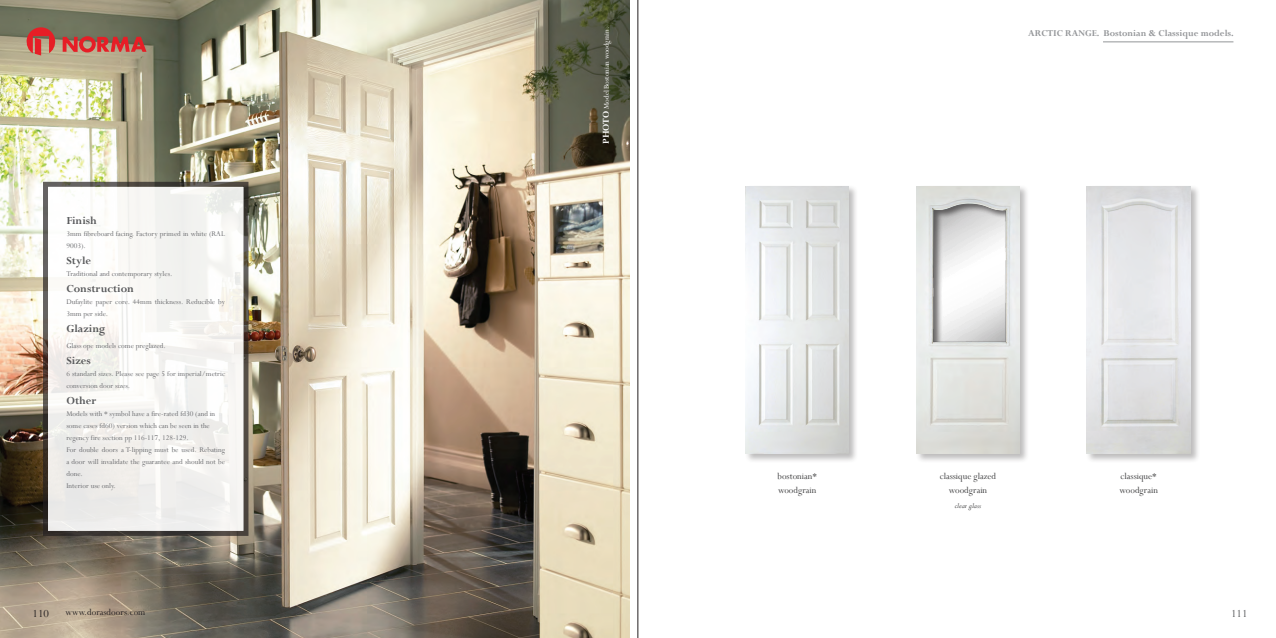
<style>
.page{position:relative;width:1276px;height:638px;background:#fff}
.page>*{position:absolute;margin:0;border:0;box-sizing:border-box;transform-origin:0 0}
.t1{font:700 12px "Perpetua";color:#57585a}
.t2{font:12px "Perpetua";color:#57585a}
.t3{font:12px "Perpetua";color:#231f20}
.t4{font:10px "Perpetua";color:#3e3e3f}
.t5{font:700 10px "Perpetua";color:#939598}
.t6{font:10px "Perpetua";color:#231f20}
.t7{font:8px/12px "Perpetua";color:#6c6d70}
.t8{font:8px "Perpetua";letter-spacing:-.01em;color:#fff}
.t9{font:italic 8px "Perpetua";color:#3e3e3f}
.s1{font-weight:700;font-size:10px}
</style>
<div class="page">
<hr style="left:637px;top:0;width:1px;height:638px;background:#231f20">
<img style="left:0;top:0;width:629px;height:638px">
<div style="left:1085px;top:185px;width:115px;height:278px;background:#231f20;opacity:.3"></div>
<img style="left:1086px;top:186px;width:104px;height:268px">
<div style="left:915px;top:185px;width:114px;height:278px;background:#231f20;opacity:.3"></div>
<img style="left:916px;top:186px;width:103px;height:268px">
<div style="left:744px;top:185px;width:114px;height:278px;background:#231f20;opacity:.3"></div>
<img style="left:745px;top:186px;width:104px;height:268px">
<div style="left:45px;top:184px;width:201px;height:349px;background:linear-gradient(to right,#f6f5f3,#f5f4f2)"></div>
<div style="left:43px;top:182px;width:205px;height:354px;border:5px solid #231f20"></div>
<hr style="left:1103px;top:41px;width:130px;height:1px;background:#939598">
<svg style="left:63px;top:36px;width:84px;height:17px"></svg>
<svg style="left:26px;top:27px;width:30px;height:29px"></svg>
<p class="t1" style="left:66px;top:213px;width:32px">Finish</p>
<p class="t7" style="left:66px;top:228px;width:160px">3mm fibreboard facing. Factory primed in white (RAL<br>9003).</p>
<p class="t1" style="left:66px;top:253px;width:26px">Style</p>
<p class="t7" style="left:66px;top:268px;width:108px">Traditional and contemporary styles.</p>
<p class="t1" style="left:66px;top:281px;width:69px">Construction</p>
<p class="t7" style="left:66px;top:296px;width:160px">Dufaylite paper core. 44mm thickness. Reducible by<br>3mm per side.</p>
<p class="t1" style="left:66px;top:321px;width:40px">Glazing</p>
<p class="t7" style="left:66px;top:340px;width:101px">Glass ope models come preglazed.</p>
<p class="t1" style="left:66px;top:353px;width:26px">Sizes</p>
<p class="t7" style="left:66px;top:368px;width:160px">6 standard sizes. Please see page 5 for imperial/metric conversion door sizes.</p>
<p class="t1" style="left:66px;top:393px;width:32px">Other</p>
<p class="t7" style="left:66px;top:408px;width:150px">Models with * symbol have a fire-rated fd30 (and in some cases fd60) version which can be seen in the regency fire section pp 116-117, 128-129.</p>
<p class="t7" style="left:66px;top:444px;width:160px;text-align:justify">For double doors a T-lipping must be used. Rebating a door will invalidate the guarantee and should not be done.</p>
<p class="t7" style="left:66px;top:480px;width:51px">Interior use only.</p>
<p class="t3" style="left:33px;top:605px;width:18px">110</p>
<p class="t6" style="left:65px;top:606px;width:81px">www.dorasdoors.com</p>
<p class="t8" style="left:601px;top:144px;width:118px;rotate:-90deg"><span class="s1">PHOTO</span> Model Bostonian woodgrain.</p>
<p class="t5" style="left:1028px;top:27px;width:207px">ARCTIC RANGE. Bostonian &amp; Classique models.</p>
<p class="t4" style="left:777px;top:470px;width:41px">bostonian*</p>
<p class="t4" style="left:778px;top:484px;width:40px">woodgrain</p>
<p class="t4" style="left:940px;top:470px;width:58px">classique glazed</p>
<p class="t4" style="left:949px;top:484px;width:40px">woodgrain</p>
<p class="t9" style="left:955px;top:500px;width:28px">clear glass</p>
<p class="t4" style="left:1120px;top:470px;width:38px">classique*</p>
<p class="t4" style="left:1119px;top:484px;width:40px">woodgrain</p>
<h1 class="t2" style="left:1231px;top:605px;width:18px">111</h1>
</div>
